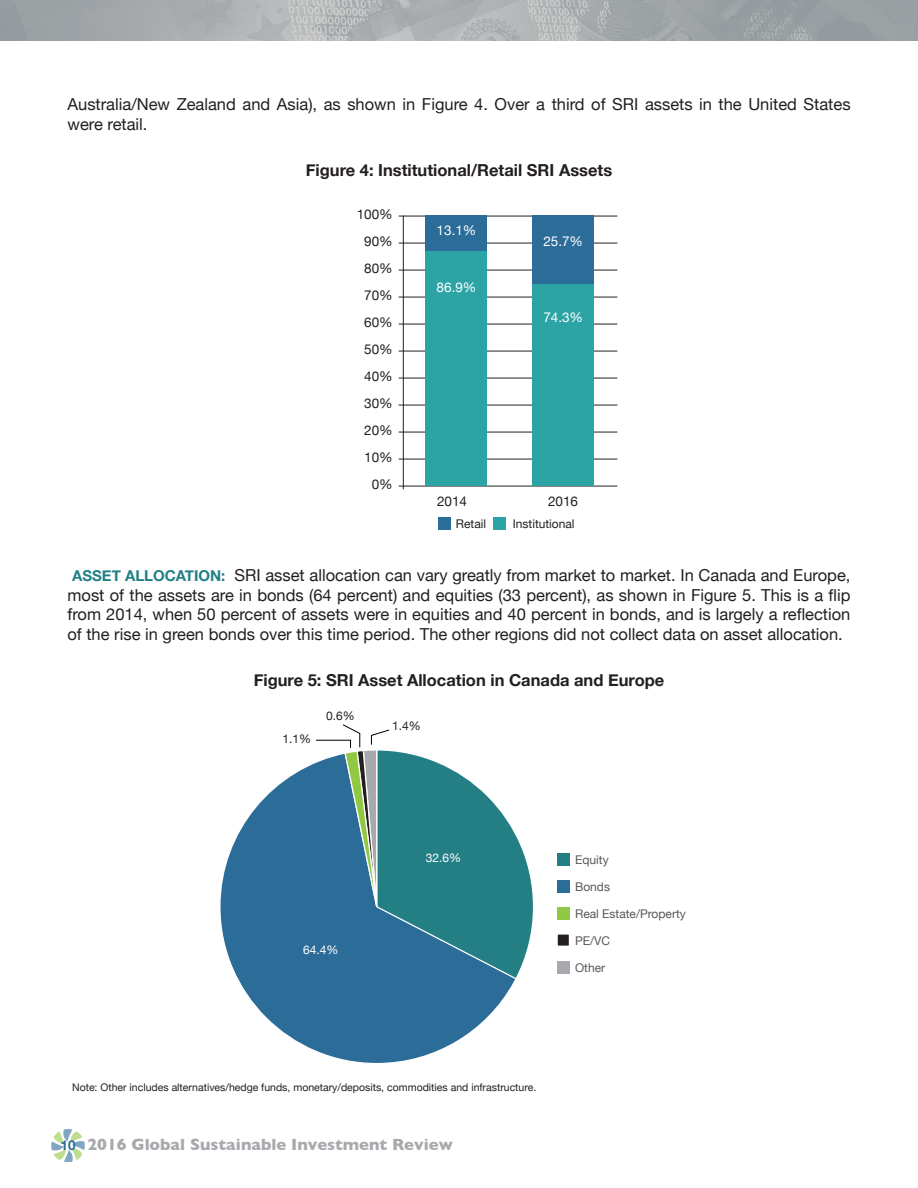
<style>
.page{position:relative;width:918px;height:1188px;background:#fff}
.page>*{position:absolute;margin:0;border:0;box-sizing:border-box;transform-origin:0 0}
.t1{font:16.5px/19.5px "Helvetica Neue";color:#231f20}
.t2{font:700 16.5px "Helvetica Neue";color:#231f20}
.t3{font:700 16.5px "Gill Sans";color:#a8a9ad}
.t4{font:13.5px/27px "Helvetica Neue";color:#231f20;text-align:right}
.t5{font:13.5px "Helvetica Neue";color:#fff}
.t6{font:12px "Helvetica Neue";color:#57585a}
.t7{font:12px "Helvetica Neue";color:#231f20}
.t8{font:12px "Helvetica Neue";color:#fff}
.t9{font:10.5px "Helvetica Neue";color:#231f20}
.s1{font-weight:700;font-size:15px;color:#217f85}
.s2{font-family:"Helvetica Neue";font-size:13.5px;color:#2c6c98}
</style>
<div class="page">
<svg style="left:51px;top:1129px;width:34px;height:33px"></svg>
<img style="left:0;top:0;width:918px;height:40px">
<hr style="left:399px;top:486px;width:218px;height:1px;background:#231f20">
<hr style="left:399px;top:459px;width:218px;height:1px;background:#231f20">
<hr style="left:399px;top:432px;width:218px;height:1px;background:#231f20">
<hr style="left:399px;top:405px;width:218px;height:1px;background:#231f20">
<hr style="left:399px;top:378px;width:218px;height:1px;background:#231f20">
<hr style="left:399px;top:351px;width:218px;height:1px;background:#231f20">
<hr style="left:399px;top:324px;width:218px;height:1px;background:#231f20">
<hr style="left:399px;top:297px;width:218px;height:1px;background:#231f20">
<hr style="left:399px;top:270px;width:218px;height:1px;background:#231f20">
<hr style="left:399px;top:243px;width:218px;height:1px;background:#231f20">
<hr style="left:399px;top:216px;width:218px;height:1px;background:#231f20">
<div style="left:438px;top:517px;width:12px;height:13px;background:#2c6c98"></div>
<div style="left:493px;top:517px;width:13px;height:13px;background:#2ca4a5"></div>
<hr style="left:403px;top:216px;width:1px;height:273px;background:#231f20">
<div style="left:425px;top:217px;width:62px;height:269px;background:#2ca4a5"></div>
<div style="left:532px;top:217px;width:62px;height:269px;background:#2ca4a5"></div>
<div style="left:425px;top:216px;width:62px;height:35px;background:#2c6c98"></div>
<div style="left:532px;top:216px;width:62px;height:68px;background:#2c6c98"></div>
<div style="left:557px;top:853px;width:13px;height:13px;background:#237f84"></div>
<div style="left:557px;top:880px;width:13px;height:13px;background:#2c6c98"></div>
<div style="left:557px;top:907px;width:13px;height:12px;background:#91c843"></div>
<div style="left:557px;top:934px;width:13px;height:12px;background:#231f20"></div>
<div style="left:556px;top:933px;width:14px;height:14px;border:2px solid #fff"></div>
<div style="left:557px;top:961px;width:13px;height:13px;background:#a8a9ad"></div>
<svg style="left:220px;top:763px;width:295px;height:300px;fill:#2c6c98"></svg>
<svg style="left:315px;top:724px;width:218px;height:256px"></svg>
<p class="t1" style="left:68px;top:94px;width:785px">Australia/New Zealand and Asia), as shown in Figure 4. Over a third of SRI assets in the United States were retail.</p>
<p class="t2" style="left:306px;top:160px;width:308px">Figure 4: Institutional/Retail SRI Assets</p>
<p class="t4" style="left:357px;top:201px;width:38px">100%<br>90%<br>80%<br>70%<br>60%<br>50%<br>40%<br>30%<br>20%<br>10%<br>0%</p>
<p class="t4" style="left:437px;top:487px;width:32px">2014</p>
<p class="t4" style="left:548px;top:487px;width:32px">2016</p>
<p class="t7" style="left:456px;top:516px;width:32px">Retail</p>
<p class="t7" style="left:513px;top:516px;width:63px">Institutional</p>
<p class="t5" style="left:437px;top:222px;width:41px">13.1%</p>
<p class="t5" style="left:543px;top:233px;width:41px">25.7%</p>
<p class="t5" style="left:437px;top:279px;width:41px">86.9%</p>
<p class="t5" style="left:543px;top:309px;width:41px">74.3%</p>
<p class="t1" style="left:68px;top:565px;width:785px;text-align:justify"><span class="s1">ASSET ALLOCATION:</span> SRI asset allocation can vary greatly from market to market. In Canada and Europe, most of the assets are in bonds (64 percent) and equities (33 percent), as shown in Figure 5. This is a flip from 2014, when 50 percent of assets were in equities and 40 percent in bonds, and is largely a reflection of the rise in green bonds over this time period. The other regions did not collect data on asset allocation.</p>
<p class="t2" style="left:254px;top:670px;width:412px">Figure 5: SRI Asset Allocation in Canada and Europe</p>
<p class="t7" style="left:283px;top:732px;width:30px">1.1%</p>
<p class="t7" style="left:326px;top:708px;width:30px">0.6%</p>
<p class="t7" style="left:392px;top:719px;width:30px">1.4%</p>
<p class="t8" style="left:303px;top:943px;width:37px">64.4%</p>
<p class="t8" style="left:426px;top:850px;width:37px">32.6%</p>
<p class="t6" style="left:575px;top:852px;width:35px">Equity</p>
<p class="t6" style="left:575px;top:879px;width:36px">Bonds</p>
<p class="t6" style="left:575px;top:906px;width:112px">Real Estate/Property</p>
<p class="t6" style="left:575px;top:933px;width:37px">PE/VC</p>
<p class="t6" style="left:575px;top:960px;width:32px">Other</p>
<p class="t9" style="left:72px;top:1081px;width:466px">Note: Other includes alternatives/hedge funds, monetary/deposits, commodities and infrastructure.</p>
<p class="t3" style="left:61px;top:1135px;width:394px"><span class="s2">10</span> 2016 Global Sustainable Investment Review</p>
</div>
